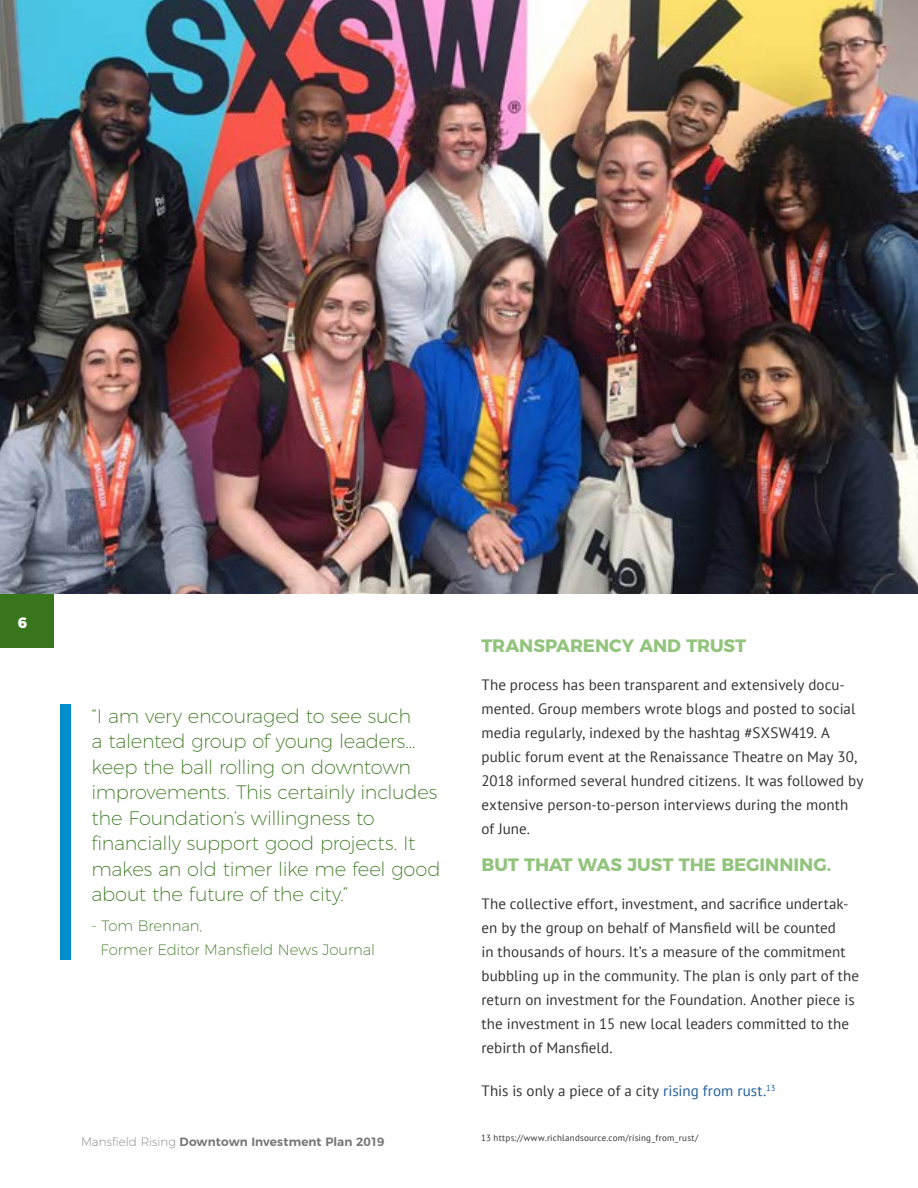
<style>
.page{position:relative;width:918px;height:1188px;background:#fff}
.page>*{position:absolute;margin:0;border:0;box-sizing:border-box;transform-origin:0 0}
.t1{font:200 19.5px/25.5px "Montserrat";letter-spacing:-.015em;color:#38761d}
.t2{font:700 18px "Montserrat";letter-spacing:-.005em;color:#93c47d}
.t3{font:15px/24px "PT Sans";letter-spacing:.005em;color:#333}
.t4{font:200 15px/24px "Montserrat";letter-spacing:-.005em;color:#38761d}
.t5{font:800 15px "Montserrat";color:#fff}
.t6{font:600 12px "Montserrat";letter-spacing:.005em;color:#777}
.t7{font:9px "PT Sans";letter-spacing:.025em;color:#333}
.s1{font-weight:200}
.s2{color:#215e9e}
</style>
<div class="page">
<div style="left:0;top:594px;width:54px;height:54px;background:#38761d"></div>
<img style="left:0;top:0;width:918px;height:594px">
<div style="left:60px;top:704px;width:11px;height:256px;background:#008ecb"></div>
<p class="t5" style="left:18px;top:610px;width:11px">6</p>
<p class="t1" style="left:92px;top:701px;width:351px">“I am very encouraged to see such<br>a talented group of young leaders… keep the ball rolling on downtown improvements. This certainly includes the Foundation’s willingness to financially support good projects. It makes an old timer like me feel good about the future of the city.”</p>
<p class="t4" style="left:101px;top:913px;width:276px;text-indent:-9px">- Tom Brennan,<br>Former Editor Mansfield News Journal</p>
<p class="t6" style="left:81px;top:1132px;width:305px"><span class="s1">Mansfield Rising</span> Downtown Investment Plan 2019</p>
<p class="t2" style="left:482px;top:631px;width:266px">TRANSPARENCY AND TRUST</p>
<p class="t3" style="left:482px;top:672px;width:383px">The process has been transparent and extensively docu&shy;mented. Group members wrote blogs and posted to social media regularly, indexed by the hashtag #SXSW419. A public forum event at the Renaissance Theatre on May 30, 2018 informed several hundred citizens. It was followed by extensive person-to-person interviews during the month of June.</p>
<p class="t2" style="left:482px;top:850px;width:351px">BUT THAT WAS JUST THE BEGINNING.</p>
<p class="t3" style="left:482px;top:891px;width:379px">The collective effort, investment, and sacrifice undertak&shy;en by the group on behalf of Mansfield will be counted<br>in thousands of hours. It’s a measure of the commitment bubbling up in the community. The plan is only part of the return on investment for the Foundation. Another piece is the investment in 15 new local leaders committed to the rebirth of Mansfield.</p>
<p class="t3" style="left:482px;top:1079px;width:296px">This is only a piece of a city <span class="s2">rising from rust.</span><sup>13</sup></p>
<p class="t7" style="left:481px;top:1132px;width:219px">13 https://www.richlandsource.com/rising_from_rust/</p>
</div>
